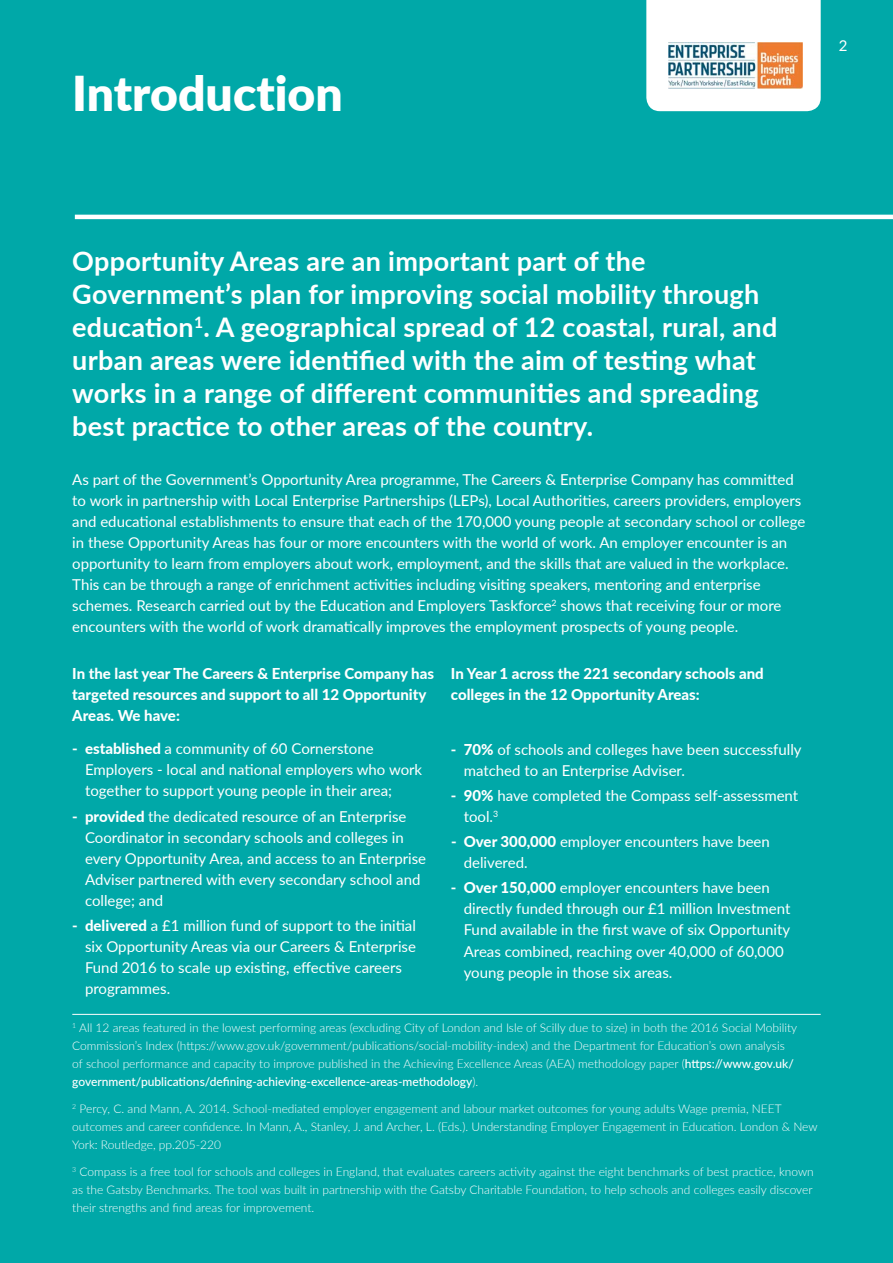
<style>
.page{position:relative;width:893px;height:1263px;background:#00a8a8}
.page>*{position:absolute;margin:0;border:0;box-sizing:border-box;transform-origin:0 0}
.t1{font:900 48px "Lato";color:#fff}
.t2{font:700 27px/33px "Lato";letter-spacing:.01em;color:#fff}
.t3{font:15px/21px "Lato";color:#fff}
.t4{font:800 15px/21px "Lato";color:#fff}
.t5{font:300 12px/18px "Lato";color:#fff}
.s1{font-weight:800}
.s2{font-weight:500}
</style>
<div class="page">
<hr style="left:72px;top:1014px;width:749px;height:1px;background:#fff">
<hr style="left:75px;top:215px;width:818px;height:4px;background:#fff">
<div style="left:646px;top:0;width:175px;height:111px;background:#fff"></div>
<img style="left:669px;top:43px;width:133px;height:45px">
<h1 class="t1" style="left:72px;top:57px;width:272px">Introduction</h1>
<p class="t3" style="left:839px;top:34px;width:10px">2</p>
<p class="t2" style="left:72px;top:243px;width:706px">Opportunity Areas are an important part of the Government’s plan for improving social mobility through education<sup>1</sup>. A geographical spread of 12 coastal, rural, and urban areas were identified with the aim of testing what works in a range of different communities and spreading best practice to other areas of the country.</p>
<p class="t3" style="left:72px;top:469px;width:735px">As part of the Government’s Opportunity Area programme, The Careers &amp; Enterprise Company has committed to work in partnership with Local Enterprise Partnerships (LEPs), Local Authorities, careers providers, employers and educational establishments to ensure that each of the 170,000 young people at secondary school or college in these Opportunity Areas has four or more encounters with the world of work. An employer encounter is an opportunity to learn from employers about work, employment, and the skills that are valued in the workplace.<br>This can be through a range of enrichment activities including visiting speakers, mentoring and enterprise schemes. Research carried out by the Education and Employers Taskforce<sup>2</sup> shows that receiving four or more encounters with the world of work dramatically improves the employment prospects of young people.</p>
<p class="t4" style="left:72px;top:662px;width:363px">In the last year The Careers &amp; Enterprise Company has targeted resources and support to all 12 Opportunity<br>Areas. We have:</p>
<p class="t3" style="left:85px;top:738px;width:339px;text-indent:-13px"><span class="s1">- established</span> a community of 60 Cornerstone<br>Employers - local and national employers who work together to support young people in their area;</p>
<p class="t3" style="left:85px;top:805px;width:343px;text-indent:-13px"><span class="s1">- provided</span> the dedicated resource of an Enterprise Coordinator in secondary schools and colleges in every Opportunity Area, and access to an Enterprise Adviser partnered with every secondary school and college; and</p>
<p class="t3" style="left:85px;top:914px;width:332px;text-indent:-13px"><span class="s1">- delivered</span> a £1 million fund of support to the initial six Opportunity Areas via our Careers &amp; Enterprise Fund 2016 to scale up existing, effective careers programmes.</p>
<p class="t4" style="left:451px;top:662px;width:314px">In Year 1 across the 221 secondary schools and colleges in the 12 Opportunity Areas:</p>
<p class="t3" style="left:464px;top:738px;width:339px;text-indent:-13px"><span class="s1">- 70%</span> of schools and colleges have been successfully matched to an Enterprise Adviser.</p>
<p class="t3" style="left:464px;top:784px;width:336px;text-indent:-13px"><span class="s1">- 90%</span> have completed the Compass self-assessment tool.<sup>3</sup></p>
<p class="t3" style="left:464px;top:831px;width:308px;text-indent:-13px"><span class="s1">- Over 300,000</span> employer encounters have been delivered.</p>
<p class="t3" style="left:464px;top:877px;width:328px;text-indent:-13px"><span class="s1">- Over 150,000</span> employer encounters have been directly funded through our £1 million Investment Fund available in the first wave of six Opportunity Areas combined, reaching over 40,000 of 60,000 young people in those six areas.</p>
<p class="t5" style="left:72px;top:1018px;width:726px"><sup>1</sup> All 12 areas featured in the lowest performing areas (excluding City of London and Isle of Scilly due to size) in both the 2016 Social Mobility Commission’s Index (https://www.gov.uk/government/publications/social-mobility-index) and the Department for Education’s own analysis of school performance and capacity to improve published in the Achieving Excellence Areas (AEA) methodology paper (<span class="s2">https://www.gov.uk/ government/publications/defining-achieving-excellence-areas-methodology</span>).</p>
<p class="t5" style="left:72px;top:1099px;width:747px"><sup>2</sup> Percy, C. and Mann, A. 2014. School-mediated employer engagement and labour market outcomes for young adults Wage premia, NEET outcomes and career confidence. In Mann, A., Stanley, J. and Archer, L. (Eds.). Understanding Employer Engagement in Education. London &amp; New<br>York: Routledge, pp.205-220</p>
<p class="t5" style="left:72px;top:1162px;width:743px;text-align:justify"><sup>3</sup> Compass is a free tool for schools and colleges in England, that evaluates careers activity against the eight benchmarks of best practice, known as the Gatsby Benchmarks. The tool was built in partnership with the Gatsby Charitable Foundation, to help schools and colleges easily discover their strengths and find areas for improvement.</p>
</div>
